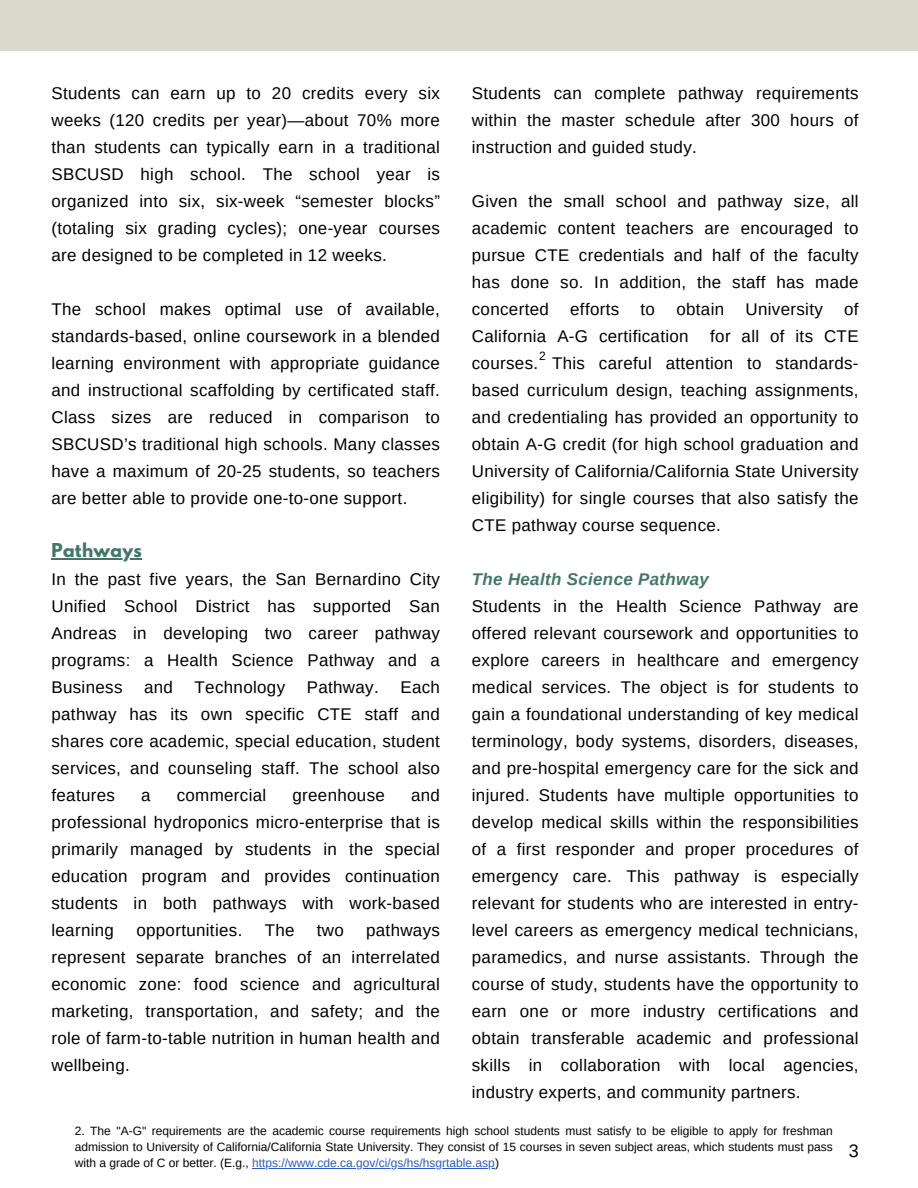
<style>
.page{position:relative;width:918px;height:1188px;background:#fff}
.page>*{position:absolute;margin:0;border:0;box-sizing:border-box;transform-origin:0 0}
.t1{font:18px "Arimo";color:#000}
.t2{font:16.95px/27px "Arimo";letter-spacing:.02em;color:#000;text-align:justify}
.t3{font:12px/16px "Arimo";color:#000;text-align:justify}
.s1{font-family:"League Spartan";font-weight:700;color:#417865}
.s2{font-weight:700;font-style:italic;color:#417865}
.s3{color:#2c5ac1}
</style>
<div class="page">
<hr style="left:51px;top:558px;width:91px;height:2px;background:#417865">
<div style="left:0;top:0;width:918px;height:51px;background:#dad7cb"></div>
<hr style="left:252px;top:1168px;width:243px;height:1px;background:#2c5ac1">
<h1 class="t2" style="left:51px;top:80px;width:390px">Students can earn up to 20 credits every six weeks (120 credits per year)—about 70% more than students can typically earn in a traditional SBCUSD high school. The school year is organized into six, six-week “semester blocks” (totaling six grading cycles); one-year courses are designed to be completed in 12 weeks.</h1>
<h1 class="t2" style="left:51px;top:296px;width:390px">The school makes optimal use of available, standards-based, online coursework in a blended learning environment with appropriate guidance and instructional scaffolding by certificated staff.<br>Class sizes are reduced in comparison to SBCUSD’s traditional high schools. Many classes have a maximum of 20-25 students, so teachers are better able to provide one-to-one support.</h1>
<h1 class="t2" style="left:51px;top:538px;width:390px;text-align:left"><span class="s1">Pathways<br></span>In the past five years, the San Bernardino City<br>Unified School District has supported San<br>Andreas in developing two career pathway programs: a Health Science Pathway and a<br>Business</h1>
<h1 class="t2" style="left:51px;top:674px;width:390px;text-indent:349px">Each pathway has its own specific CTE staff and shares core academic, special education, student services, and counseling staff. The school also features</h1>
<h1 class="t2" style="left:144px;top:674px;width:30px">and</h1>
<h1 class="t2" style="left:195px;top:674px;width:92px">Technology</h1>
<h1 class="t2" style="left:307px;top:674px;width:73px">Pathway.</h1>
<h1 class="t2" style="left:51px;top:782px;width:390px;text-indent:360px">and professional hydroponics micro-enterprise that is primarily managed by students in the special education program and provides continuation students in both pathways with work-based learning</h1>
<h1 class="t2" style="left:141px;top:782px;width:11px">a</h1>
<h1 class="t2" style="left:177px;top:782px;width:91px">commercial</h1>
<h1 class="t2" style="left:292px;top:782px;width:94px">greenhouse</h1>
<h1 class="t2" style="left:51px;top:917px;width:390px;text-indent:315px">pathways represent separate branches of an interrelated economic zone: food science and agricultural marketing, transportation, and safety; and the role of farm-to-table nutrition in human health and wellbeing.</h1>
<h1 class="t2" style="left:136px;top:917px;width:108px">opportunities.</h1>
<h1 class="t2" style="left:265px;top:917px;width:31px">The</h1>
<h1 class="t2" style="left:317px;top:917px;width:29px">two</h1>
<h1 class="t2" style="left:472px;top:80px;width:388px">Students can complete pathway requirements within the master schedule after 300 hours of instruction and guided study.</h1>
<h1 class="t2" style="left:472px;top:188px;width:388px">Given the small school and pathway size, all academic content teachers are encouraged to pursue CTE credentials and half of the faculty has done so. In addition, the staff has made concerted</h1>
<h1 class="t2" style="left:570px;top:296px;width:51px">efforts</h1>
<h1 class="t2" style="left:641px;top:296px;width:16px">to</h1>
<h1 class="t2" style="left:676px;top:296px;width:49px">obtain</h1>
<h1 class="t2" style="left:746px;top:296px;width:79px">University</h1>
<h1 class="t2" style="left:844px;top:296px;width:16px">of</h1>
<h1 class="t2" style="left:472px;top:323px;width:218px">California A-G certification</h1>
<h1 class="t2" style="left:472px;top:323px;width:388px;text-indent:238px">for all of its CTE courses. This careful attention to standards&shy;based curriculum design, teaching assignments, and credentialing has provided an opportunity to obtain A-G credit (for high school graduation and University of California/California State University eligibility) for single courses that also satisfy the CTE pathway course sequence.</h1>
<h1 class="t2" style="left:472px;top:566px;width:388px;text-align:left"><span class="s2">The Health Science Pathway<br></span>Students in the Health Science Pathway are offered relevant coursework and opportunities to explore careers in healthcare and emergency medical services. The object is for students to gain a foundational understanding of key medical terminology, body systems, disorders, diseases, and pre-hospital emergency care for the sick and injured. Students have multiple opportunities to develop medical skills within the responsibilities of a first responder and proper procedures of emergency care. This pathway is especially relevant for students who are interested in entry&shy;level careers as emergency medical technicians, paramedics, and nurse assistants. Through the course of study, students have the opportunity to earn one or more industry certifications and obtain transferable academic and professional skills in collaboration with local agencies, industry experts, and community partners.</h1>
<p class="t3" style="left:539px;top:348px;width:8px">2</p>
<p class="t3" style="left:75px;top:1123px;width:760px">2. The "A-G" requirements are the academic course requirements high school students must satisfy to be eligible to apply for freshman admission to University of California/California State University. They consist of 15 courses in seven subject areas, which students must pass with a grade of C or better. (E.g., <span class="s3">https://www.cde.ca.gov/ci/gs/hs/hsgrtable.asp</span>)</p>
<p class="t1" style="left:849px;top:1141px;width:12px">3</p>
</div>
